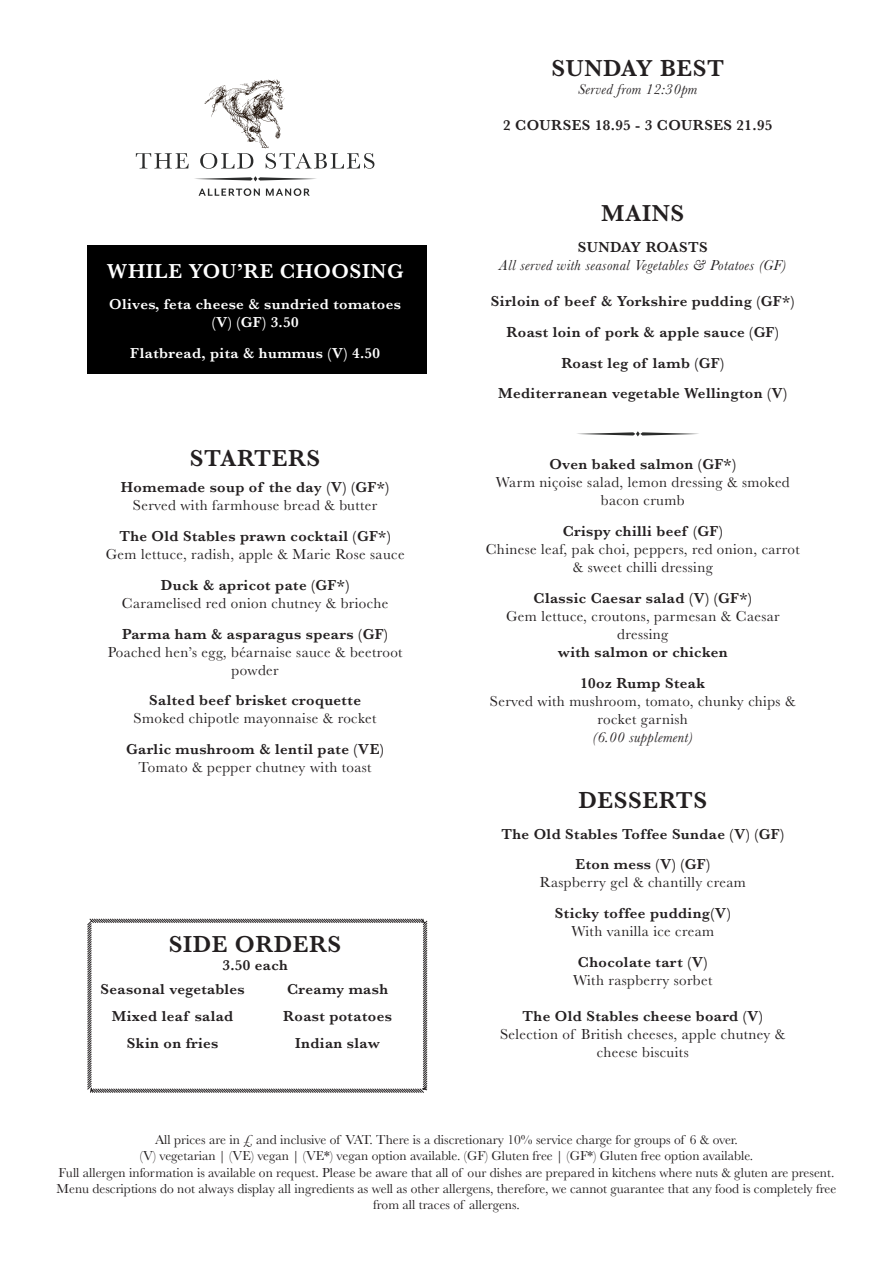
<style>
.page{position:relative;width:893px;height:1263px;background:#fff}
.page>*{position:absolute;margin:0;border:0;box-sizing:border-box;transform-origin:0 0}
.t1{font:600 24px "Baskerville";letter-spacing:.025em;color:#231f20}
.t2{font:600 21px "Baskerville";letter-spacing:.025em;color:#fff}
.t3{font:600 15px "Baskerville";letter-spacing:.025em;color:#231f20}
.t4{font:15px/18px "Baskerville";letter-spacing:.025em;color:#231f20;text-align:center}
.t5{font:italic 15px "Baskerville";letter-spacing:.025em;color:#231f20}
.t6{font:600 15px/18px "Baskerville";letter-spacing:.025em;color:#fff;text-align:center}
.t7{font:13.5px/16.2px "Baskerville";color:#231f20;text-align:center}
</style>
<div class="page">
<div style="left:87px;top:245px;width:340px;height:129px;background:#000"></div>
<svg style="left:199px;top:188px;width:61px;height:8px"></svg>
<svg style="left:266px;top:188px;width:44px;height:8px"></svg>
<svg style="left:136px;top:153px;width:53px;height:15px"></svg>
<svg style="left:200px;top:79px;width:174px;height:90px"></svg>
<svg style="left:195px;top:176px;width:121px;height:5px"></svg>
<svg style="left:87px;top:918px;width:341px;height:175px"></svg>
<svg style="left:577px;top:431px;width:122px;height:5px"></svg>
<p class="t2" style="left:107px;top:257px;width:298px">WHILE YOU’RE CHOOSING</p>
<p class="t6" style="left:109px;top:295px;width:293px">Olives, feta cheese &amp; sundried tomatoes (V) (GF) 3.50</p>
<p class="t6" style="left:130px;top:344px;width:251px">Flatbread, pita &amp; hummus (V) 4.50</p>
<p class="t1" style="left:190px;top:441px;width:132px">STARTERS</p>
<p class="t3" style="left:121px;top:477px;width:270px">Homemade soup of the day (V) (GF*)</p>
<p class="t4" style="left:133px;top:497px;width:246px">Served with farmhouse bread &amp; butter</p>
<p class="t3" style="left:119px;top:526px;width:273px">The Old Stables prawn cocktail (GF*)</p>
<p class="t4" style="left:106px;top:545px;width:300px">Gem lettuce, radish, apple &amp; Marie Rose sauce</p>
<p class="t3" style="left:161px;top:574px;width:190px">Duck &amp; apricot pate (GF*)</p>
<p class="t4" style="left:122px;top:594px;width:268px">Caramelised red onion chutney &amp; brioche</p>
<p class="t3" style="left:122px;top:623px;width:267px">Parma ham &amp; asparagus spears (GF)</p>
<p class="t4" style="left:108px;top:643px;width:296px">Poached hen’s egg, béarnaise sauce &amp; beetroot powder</p>
<p class="t3" style="left:149px;top:690px;width:213px">Salted beef brisket croquette</p>
<p class="t4" style="left:134px;top:710px;width:244px">Smoked chipotle mayonnaise &amp; rocket</p>
<p class="t3" style="left:126px;top:739px;width:259px">Garlic mushroom &amp; lentil pate (VE)</p>
<p class="t4" style="left:139px;top:758px;width:235px">Tomato &amp; pepper chutney with toast</p>
<p class="t1" style="left:169px;top:927px;width:174px">SIDE ORDERS</p>
<p class="t3" style="left:222px;top:955px;width:67px">3.50 each</p>
<p class="t3" style="left:101px;top:979px;width:146px">Seasonal vegetables</p>
<p class="t3" style="left:112px;top:1005px;width:123px">Mixed leaf salad</p>
<p class="t3" style="left:127px;top:1032px;width:93px">Skin on fries</p>
<p class="t3" style="left:287px;top:979px;width:103px">Creamy mash</p>
<p class="t3" style="left:283px;top:1005px;width:110px">Roast potatoes</p>
<p class="t3" style="left:295px;top:1032px;width:86px">Indian slaw</p>
<p class="t1" style="left:551px;top:51px;width:174px">SUNDAY BEST</p>
<p class="t5" style="left:578px;top:79px;width:121px">Served from 12:30pm</p>
<p class="t3" style="left:503px;top:114px;width:271px">2 COURSES 18.95 - 3 COURSES 21.95</p>
<p class="t1" style="left:601px;top:197px;width:85px">MAINS</p>
<p class="t3" style="left:578px;top:237px;width:132px">SUNDAY ROASTS</p>
<p class="t5" style="left:499px;top:255px;width:289px">All served with seasonal Vegetables &amp; Potatoes (GF)</p>
<p class="t3" style="left:491px;top:291px;width:305px">Sirloin of beef &amp; Yorkshire pudding (GF*)</p>
<p class="t3" style="left:507px;top:321px;width:274px">Roast loin of pork &amp; apple sauce (GF)</p>
<p class="t3" style="left:561px;top:352px;width:164px">Roast leg of lamb (GF)</p>
<p class="t3" style="left:498px;top:383px;width:291px">Mediterranean vegetable Wellington (V)</p>
<p class="t3" style="left:549px;top:454px;width:188px">Oven baked salmon (GF*)</p>
<p class="t4" style="left:496px;top:474px;width:295px">Warm niçoise salad, lemon dressing &amp; smoked bacon crumb</p>
<p class="t3" style="left:563px;top:521px;width:161px">Crispy chilli beef (GF)</p>
<p class="t4" style="left:486px;top:541px;width:315px">Chinese leaf, pak choi, peppers, red onion, carrot &amp; sweet chilli dressing</p>
<p class="t3" style="left:534px;top:587px;width:220px">Classic Caesar salad (V) (GF*)</p>
<p class="t4" style="left:506px;top:607px;width:275px">Gem lettuce, croutons, parmesan &amp; Caesar</p>
<p class="t4" style="left:617px;top:625px;width:53px">dressing</p>
<p class="t3" style="left:558px;top:641px;width:172px">with salmon or chicken</p>
<p class="t3" style="left:580px;top:672px;width:126px">10oz Rump Steak</p>
<p class="t4" style="left:490px;top:692px;width:307px">Served with mushroom, tomato, chunky chips &amp; rocket garnish</p>
<p class="t5" style="left:592px;top:727px;width:102px">(6.00 supplement)</p>
<p class="t1" style="left:578px;top:783px;width:130px">DESSERTS</p>
<p class="t3" style="left:501px;top:823px;width:284px">The Old Stables Toffee Sundae (V) (GF)</p>
<p class="t3" style="left:575px;top:854px;width:136px">Eton mess (V) (GF)</p>
<p class="t4" style="left:540px;top:874px;width:207px">Raspberry gel &amp; chantilly cream</p>
<p class="t3" style="left:555px;top:903px;width:177px">Sticky toffee pudding(V)</p>
<p class="t4" style="left:571px;top:922px;width:144px">With vanilla ice cream</p>
<p class="t3" style="left:578px;top:951px;width:131px">Chocolate tart (V)</p>
<p class="t4" style="left:573px;top:971px;width:141px">With raspberry sorbet</p>
<p class="t3" style="left:523px;top:1005px;width:242px">The Old Stables cheese board (V)</p>
<p class="t4" style="left:500px;top:1025px;width:287px">Selection of British cheeses, apple chutney &amp; cheese biscuits</p>
<p class="t7" style="left:155px;top:1132px;width:584px">All prices are in £ and inclusive of VAT. There is a discretionary 10% service charge for groups of 6 &amp; over.</p>
<p class="t7" style="left:140px;top:1148px;width:615px">(V) vegetarian | (VE) vegan | (VE*) vegan option available. (GF) Gluten free | (GF*) Gluten free option available.</p>
<p class="t7" style="left:59px;top:1164px;width:777px">Full allergen information is available on request. Please be aware that all of our dishes are prepared in kitchens where nuts &amp; gluten are present.</p>
<p class="t7" style="left:57px;top:1180px;width:781px">Menu descriptions do not always display all ingredients as well as other allergens, therefore, we cannot guarantee that any food is completely free from all traces of allergens.</p>
</div>
